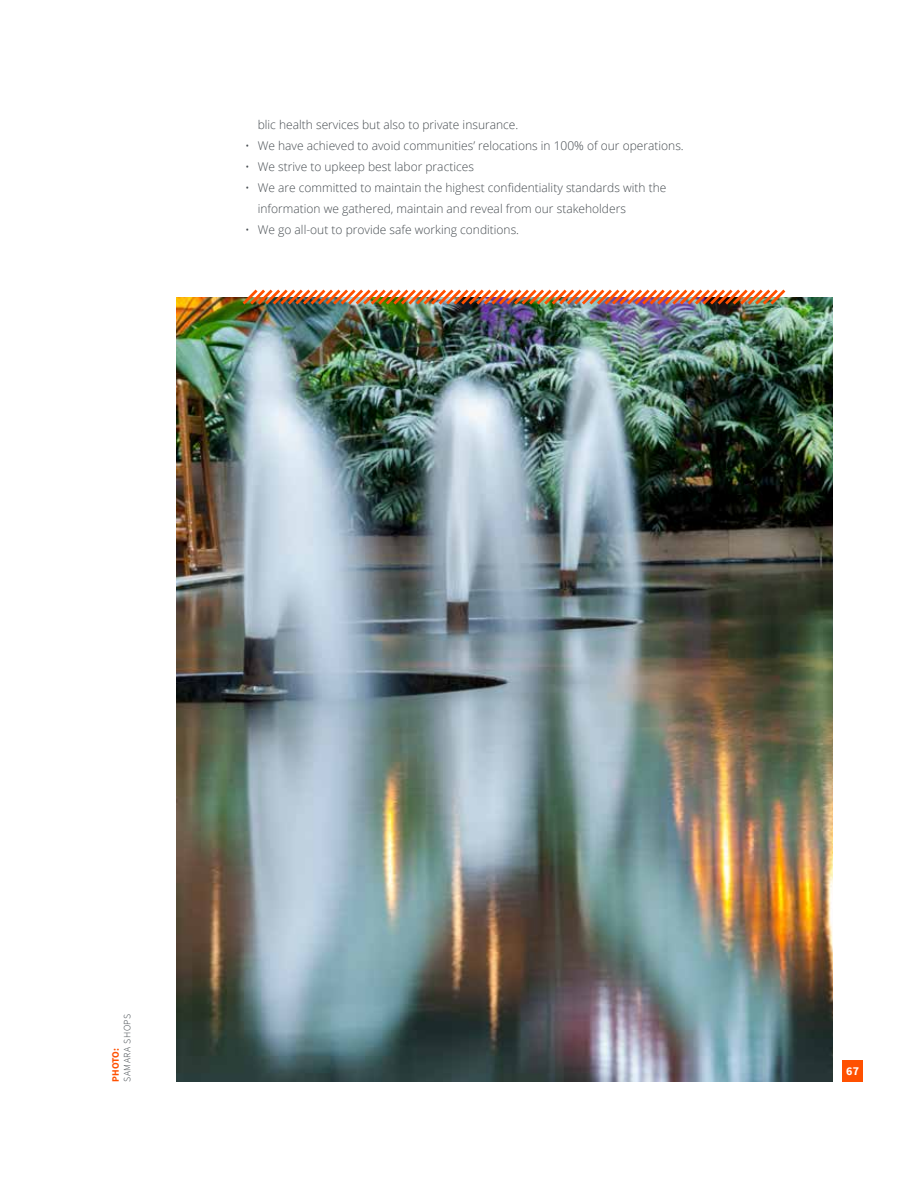
<style>
.page{position:relative;width:918px;height:1188px;background:#fff}
.page>*{position:absolute;margin:0;border:0;box-sizing:border-box;transform-origin:0 0}
.t1{font:300 12px/21px "Open Sans";color:#454b50}
.t2{font:700 12px "Source Sans Pro";color:#fff}
.t3{font:300 9.75px "Source Sans Pro";letter-spacing:.05em;color:#454b50}
.t4{font:700 9.75px "Source Sans Pro";letter-spacing:-.015em;color:#ff5000}
</style>
<div class="page">
<div style="left:842px;top:1060px;width:21px;height:22px;background:#ff5000"></div>
<img style="left:177px;top:297px;width:656px;height:785px">
<img style="left:240px;top:289px;width:548px;height:19px">
<p class="t1" style="left:258px;top:113px;width:262px">blic health services but also to private insurance.</p>
<p class="t1" style="left:245px;top:134px;width:440px">• We have achieved to avoid communities’ relocations in 100% of our operations.</p>
<p class="t1" style="left:245px;top:155px;width:230px">• We strive to upkeep best labor practices</p>
<p class="t1" style="left:258px;top:176px;width:410px;text-indent:-13px">• We are committed to maintain the highest confidentiality standards with the information we gathered, maintain and reveal from our stakeholders</p>
<p class="t1" style="left:245px;top:218px;width:276px">• We go all-out to provide safe working conditions.</p>
<p class="t3" style="left:121px;top:1082px;width:69px;rotate:-90deg">SAMARA SHOPS</p>
<p class="t4" style="left:109px;top:1082px;width:35px;rotate:-90deg">PHOTO:</p>
<p class="t2" style="left:846px;top:1063px;width:14px">67</p>
</div>
